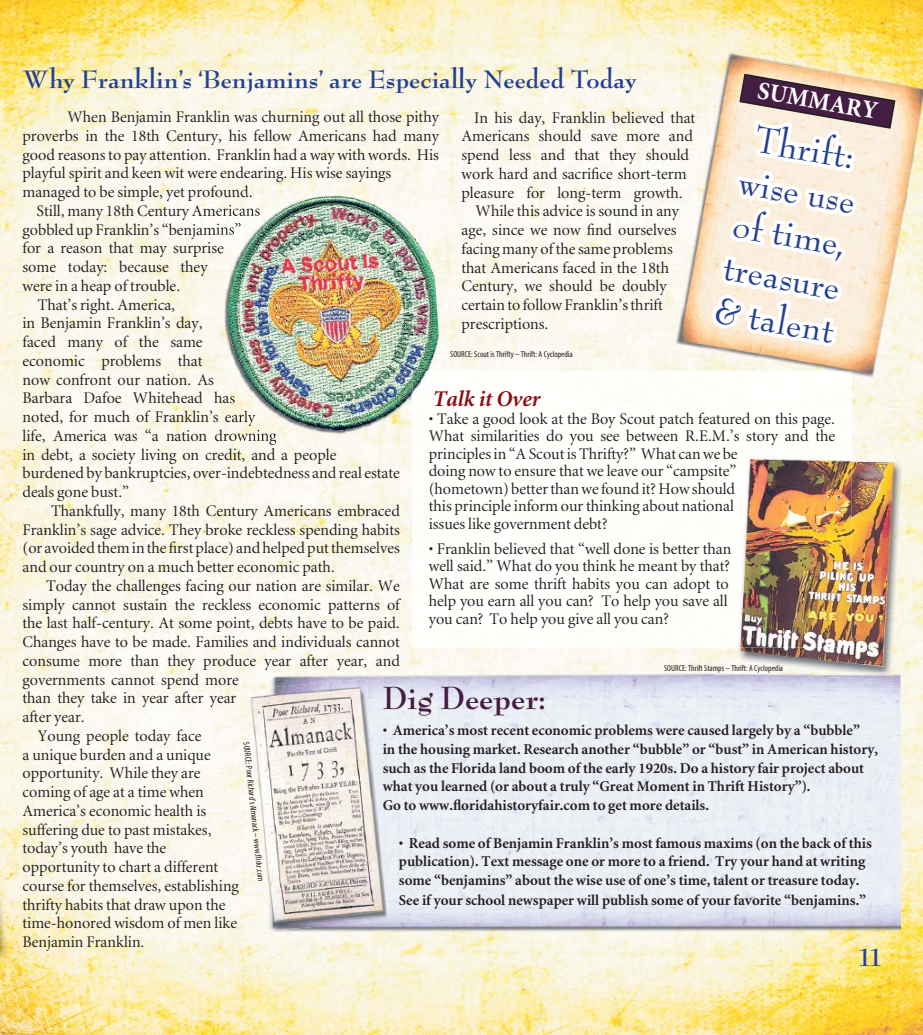
<style>
.page{position:relative;width:923px;height:1035px;background:#fff}
.page>*{position:absolute;margin:0;border:0;box-sizing:border-box;transform-origin:0 0}
.t1{font:40px/43.8px "Bernhard Modern";color:#25408f}
.t2{font:700 35px "Bernhard Modern";color:#441e42}
.t3{font:700 27.5px "Bernhard Modern";color:#25408f}
.t4{font:900 25px "Sun Minion";color:#fff}
.t5{font:italic 700 22.5px "Sun Minion";color:#8b0f12}
.t6{font:16.25px/17.5px "Sun Minion";color:#231f20}
.t7{font:700 15px/18.8px "Sun Minion";color:#231f20}
.t8{font:condensed 8.75px "Sun Myriad";color:#231f20}
</style>
<div class="page">
<img style="left:0;top:0;width:922px;height:1035px">
<img style="left:412px;top:371px;width:439px;height:277px">
<img style="left:264px;top:672px;width:636px;height:44px">
<img style="left:349px;top:716px;width:551px;height:223px">
<img style="left:264px;top:931px;width:85px;height:8px">
<img style="left:245px;top:688px;width:19px;height:212px">
<img style="left:264px;top:679px;width:123px;height:252px">
<img style="left:670px;top:49px;width:252px;height:330px">
<svg style="left:706px;top:42px;width:189px;height:370px"></svg>
<img style="left:215px;top:182px;width:226px;height:266px">
<img style="left:214px;top:194px;width:42px;height:7px">
<img style="left:215px;top:204px;width:45px;height:16px">
<img style="left:216px;top:223px;width:25px;height:16px">
<img style="left:217px;top:242px;width:7px;height:15px">
<svg style="left:228px;top:392px;width:7px;height:11px"></svg>
<img style="left:229px;top:410px;width:26px;height:16px">
<img style="left:231px;top:429px;width:45px;height:16px">
<img style="left:232px;top:448px;width:57px;height:4px">
<img style="left:412px;top:371px;width:34px;height:68px">
<img style="left:733px;top:455px;width:170px;height:217px">
<img style="left:734px;top:449px;width:117px;height:199px">
<img style="left:733px;top:672px;width:159px;height:9px">
<img style="left:0;top:206px;width:2px;height:132px">
<img style="left:0;top:768px;width:9px;height:227px">
<h3 class="t3" style="left:22px;top:65px;width:616px">Why Franklin’s ‘Benjamins’ are Especially Needed Today</h3>
<h3 class="t4" style="left:760px;top:77px;width:123px;rotate:10deg">SUMMARY</h3>
<p class="t6" style="left:67px;top:109px;width:373px">When Benjamin Franklin was churning out all those pithy</p>
<p class="t6" style="left:22px;top:127px;width:418px">proverbs in the 18th Century, his fellow Americans had many</p>
<p class="t6" style="left:22px;top:146px;width:418px">good reasons to pay attention. Franklin had a way with words. His</p>
<p class="t6" style="left:22px;top:165px;width:370px">playful spirit and keen wit were endearing. His wise sayings</p>
<p class="t6" style="left:22px;top:184px;width:232px">managed to be simple, yet profound.</p>
<p class="t6" style="left:37px;top:202px;width:225px">Still, many 18th Century Americans</p>
<p class="t6" style="left:22px;top:221px;width:220px">gobbled up Franklin’s “benjamins”</p>
<p class="t6" style="left:22px;top:240px;width:203px">for a reason that may surprise</p>
<p class="t6" style="left:22px;top:259px;width:187px">some today: because they</p>
<p class="t6" style="left:22px;top:277px;width:159px">were in a heap of trouble.</p>
<p class="t6" style="left:38px;top:296px;width:139px">That’s right. America,</p>
<p class="t6" style="left:22px;top:315px;width:181px">in Benjamin Franklin’s day,</p>
<p class="t6" style="left:22px;top:334px;width:181px">faced many of the same</p>
<p class="t6" style="left:22px;top:352px;width:181px">economic problems that</p>
<p class="t6" style="left:22px;top:371px;width:193px">now confront our nation. As</p>
<p class="t6" style="left:22px;top:390px;width:214px">Barbara Dafoe Whitehead has</p>
<p class="t6" style="left:22px;top:409px;width:234px">noted, for much of Franklin’s early</p>
<p class="t6" style="left:22px;top:427px;width:255px">life, America was “a nation drowning</p>
<p class="t6" style="left:22px;top:446px;width:315px">in debt, a society living on credit, and a people</p>
<p class="t6" style="left:22px;top:465px;width:379px">burdened by bankruptcies, over-indebtedness and real estate</p>
<p class="t6" style="left:22px;top:484px;width:108px">deals gone bust.”</p>
<p class="t6" style="left:51px;top:502px;width:350px">Thankfully, many 18th Century Americans embraced</p>
<p class="t6" style="left:22px;top:521px;width:379px">Franklin’s sage advice. They broke reckless spending habits</p>
<p class="t6" style="left:22px;top:540px;width:379px">(or avoided them in the first place) and helped put themselves</p>
<p class="t6" style="left:22px;top:559px;width:314px">and our country on a much better economic path.</p>
<p class="t6" style="left:46px;top:577px;width:355px">Today the challenges facing our nation are similar. We</p>
<p class="t6" style="left:22px;top:596px;width:379px">simply cannot sustain the reckless economic patterns of</p>
<p class="t6" style="left:22px;top:615px;width:379px">the last half-century. At some point, debts have to be paid.</p>
<p class="t6" style="left:22px;top:634px;width:379px">Changes have to be made. Families and individuals cannot</p>
<p class="t6" style="left:22px;top:652px;width:379px">consume more than they produce year after year, and</p>
<p class="t6" style="left:22px;top:671px;width:218px">governments cannot spend more</p>
<p class="t6" style="left:22px;top:690px;width:215px">than they take in year after year</p>
<p class="t6" style="left:22px;top:709px;width:64px">after year.</p>
<p class="t6" style="left:38px;top:727px;width:165px">Young people today face</p>
<p class="t6" style="left:22px;top:746px;width:190px">a unique burden and a unique</p>
<p class="t6" style="left:22px;top:765px;width:179px">opportunity. While they are</p>
<p class="t6" style="left:22px;top:784px;width:183px">coming of age at a time when</p>
<p class="t6" style="left:22px;top:802px;width:185px">America’s economic health is</p>
<p class="t6" style="left:22px;top:821px;width:191px">suffering due to past mistakes,</p>
<p class="t6" style="left:22px;top:840px;width:145px">today’s youth have the</p>
<p class="t6" style="left:22px;top:859px;width:197px">opportunity to chart a different</p>
<p class="t6" style="left:22px;top:877px;width:218px">course for themselves, establishing</p>
<p class="t6" style="left:22px;top:896px;width:204px">thrifty habits that draw upon the</p>
<p class="t6" style="left:22px;top:915px;width:216px">time-honored wisdom of men like</p>
<p class="t6" style="left:22px;top:934px;width:123px">Benjamin Franklin.</p>
<p class="t6" style="left:474px;top:109px;width:223px">In his day, Franklin believed that</p>
<p class="t6" style="left:461px;top:128px;width:233px">Americans should save more and</p>
<p class="t6" style="left:461px;top:147px;width:229px">spend less and that they should</p>
<p class="t6" style="left:461px;top:165px;width:227px">work hard and sacrifice short-term</p>
<p class="t6" style="left:461px;top:184px;width:223px">pleasure for long-term growth.</p>
<p class="t6" style="left:475px;top:203px;width:205px">While this advice is sound in any</p>
<p class="t6" style="left:461px;top:222px;width:217px">age, since we now find ourselves</p>
<p class="t6" style="left:461px;top:240px;width:213px">facing many of the same problems</p>
<p class="t6" style="left:461px;top:259px;width:209px">that Americans faced in the 18th</p>
<p class="t6" style="left:461px;top:278px;width:207px">Century, we should be doubly</p>
<p class="t6" style="left:461px;top:297px;width:203px">certain to follow Franklin’s thrift</p>
<p class="t6" style="left:461px;top:315px;width:89px">prescriptions.</p>
<h1 class="t1" style="left:749px;top:116px;width:122px;rotate:10deg">Thrift: wise use of time, treasure &amp; talent</h1>
<p class="t8" style="left:450px;top:350px;width:124px">SOURCE: Scout is Thrifty – Thrift: A Cyclopedia</p>
<h3 class="t5" style="left:433px;top:387px;width:109px">Talk it Over</h3>
<p class="t6" style="left:429px;top:410px;width:408px">• Take a good look at the Boy Scout patch featured on this page.<br>What similarities do you see between R.E.M.’s story and the principles in “A Scout is Thrifty?” What can we be<br>doing now to ensure that we leave our “campsite”<br>(hometown) better than we found it? How should<br>this principle inform our thinking about national<br>issues like government debt?</p>
<p class="t6" style="left:429px;top:540px;width:304px">• Franklin believed that “well done is better than well said.” What do you think he meant by that?<br>What are some thrift habits you can adopt to help you earn all you can? To help you save all you can? To help you give all you can?</p>
<p class="t8" style="left:664px;top:664px;width:120px">SOURCE: Thrift Stamps – Thrift: A Cyclopedia</p>
<h2 class="t2" style="left:382px;top:679px;width:165px">Dig Deeper:</h2>
<p class="t7" style="left:382px;top:721px;width:497px">• America’s most recent economic problems were caused largely by a “bubble”<br>in the housing market. Research another “bubble” or “bust” in American history, such as the Florida land boom of the early 1920s. Do a history fair project about what you learned (or about a truly “Great Moment in Thrift History”).<br>Go to www.floridahistoryfair.com to get more details.</p>
<p class="t7" style="left:399px;top:833px;width:474px;line-height:19.1px">• Read some of Benjamin Franklin’s most famous maxims (on the back of this publication). Text message one or more to a friend. Try your hand at writing some “benjamins” about the wise use of one’s time, talent or treasure today.<br>See if your school newspaper will publish some of your favorite “benjamins.”</p>
<p class="t8" style="left:251px;top:742px;width:140px;rotate:84deg">SOURCE: Poor Richard’s Almanack – www.fl ickr.com</p>
<h3 class="t3" style="left:856px;top:943px;width:29px">11</h3>
</div>
